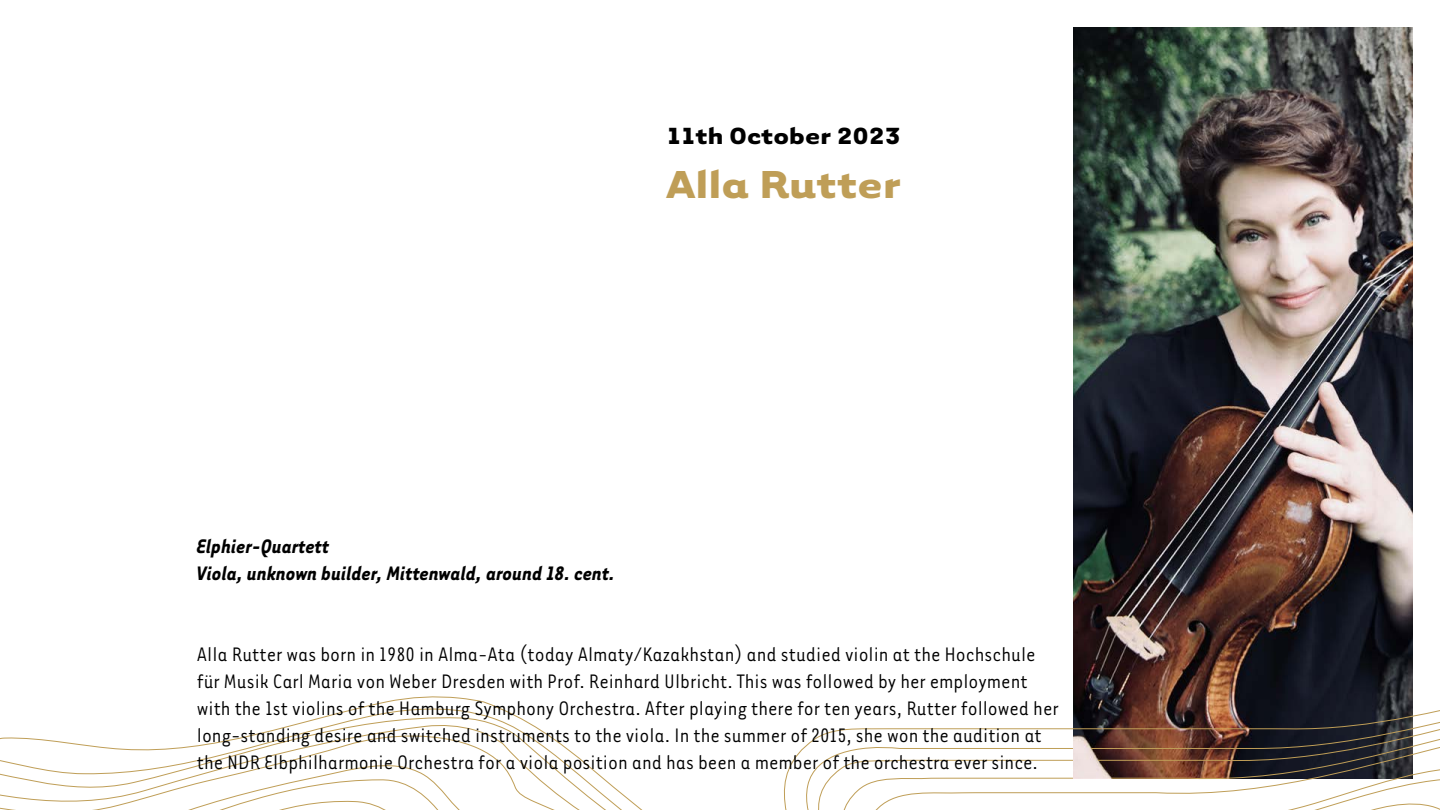
<style>
.page{position:relative;width:1440px;height:810px;background:#fff}
.page>*{position:absolute;margin:0;border:0;box-sizing:border-box;transform-origin:0 0}
.t1{font:700 45px "Tarzana Wide OT";color:#bf9e57}
.t2{font:700 27px "Tarzana Wide OT";color:#000}
.t3{font:22.5px/27px "Tarzana Nar OT";color:#000}
.t4{font:italic 700 22.5px/27px "Tarzana Nar OT";color:#000}
</style>
<div class="page">
<svg style="left:0;top:696px;width:1440px;height:114px"></svg>
<img style="left:1073px;top:27px;width:340px;height:751px">
<p class="t2" style="left:666px;top:118px;width:236px">11th October 2023</p>
<h1 class="t1" style="left:666px;top:155px;width:236px">Alla Rutter</h1>
<p class="t4" style="left:197px;top:531px;width:420px">Elphier-Quartett<br>Viola, unknown builder, Mittenwald, around 18. cent.</p>
<p class="t3" style="left:197px;top:639px;width:863px">Alla Rutter was born in 1980 in Alma-Ata (today Almaty/Kazakhstan) and studied violin at the Hochschule für Musik Carl Maria von Weber Dresden with Prof. Reinhard Ulbricht. This was followed by her employment with the 1st violins of the Hamburg Symphony Orchestra. After playing there for ten years, Rutter followed her long-standing desire and switched instruments to the viola. In the summer of 2015, she won the audition at the NDR Elbphilharmonie Orchestra for a viola position and has been a member of the orchestra ever since.</p>
</div>
